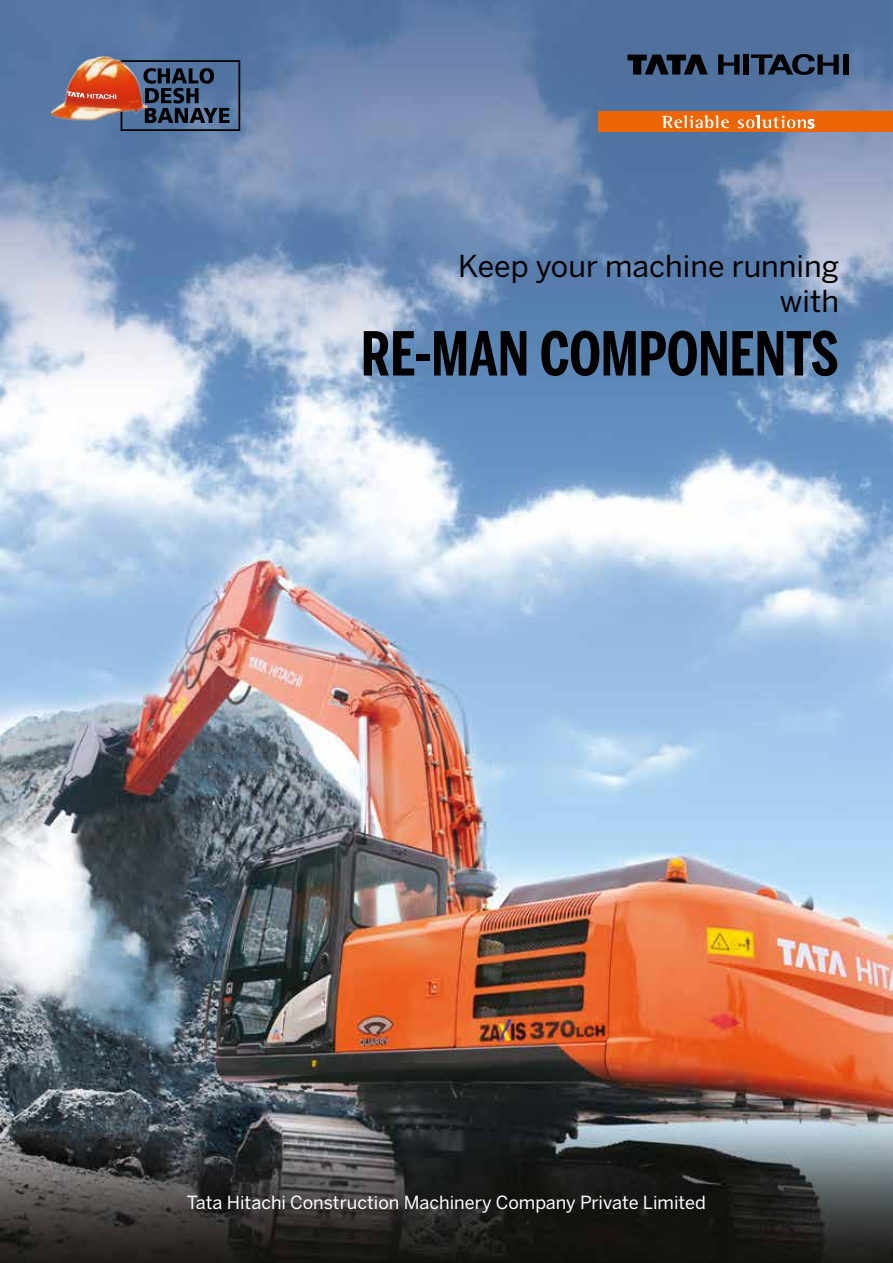
<style>
.page{position:relative;width:893px;height:1263px;background:#fff}
.page>*{position:absolute;margin:0;border:0;box-sizing:border-box;transform-origin:0 0}
.t1{font:700 60px "Benton Sans Comp";color:#000}
.t2{font:30px/34.5px "Benton Sans";color:#000;text-align:right}
.t3{font:18px "Benton Sans";color:#fff}
</style>
<div class="page">
<img style="left:0;top:0;width:893px;height:1263px">
<img style="left:50px;top:56px;width:98px;height:70px">
<img style="left:67px;top:60px;width:173px;height:71px">
<div style="left:598px;top:112px;width:295px;height:20px;background:#ec6608"></div>
<svg style="left:662px;top:115px;width:67px;height:13px"></svg>
<svg style="left:738px;top:115px;width:76px;height:13px"></svg>
<div style="left:843px;top:55px;width:5px;height:20px;background:#000"></div>
<svg style="left:718px;top:55px;width:21px;height:20px"></svg>
<div style="left:744px;top:55px;width:5px;height:20px;background:#000"></div>
<svg style="left:751px;top:54px;width:88px;height:21px;background:#2a3b53"></svg>
<svg style="left:628px;top:55px;width:80px;height:20px;background:#1e2b3c"></svg>
<h2 class="t2" style="left:458px;top:249px;width:382px">Keep your machine running with</h2>
<h1 class="t1" style="left:361px;top:319px;width:480px">RE-MAN COMPONENTS</h1>
<p class="t3" style="left:187px;top:1192px;width:520px">Tata Hitachi Construction Machinery Company Private Limited</p>
</div>
